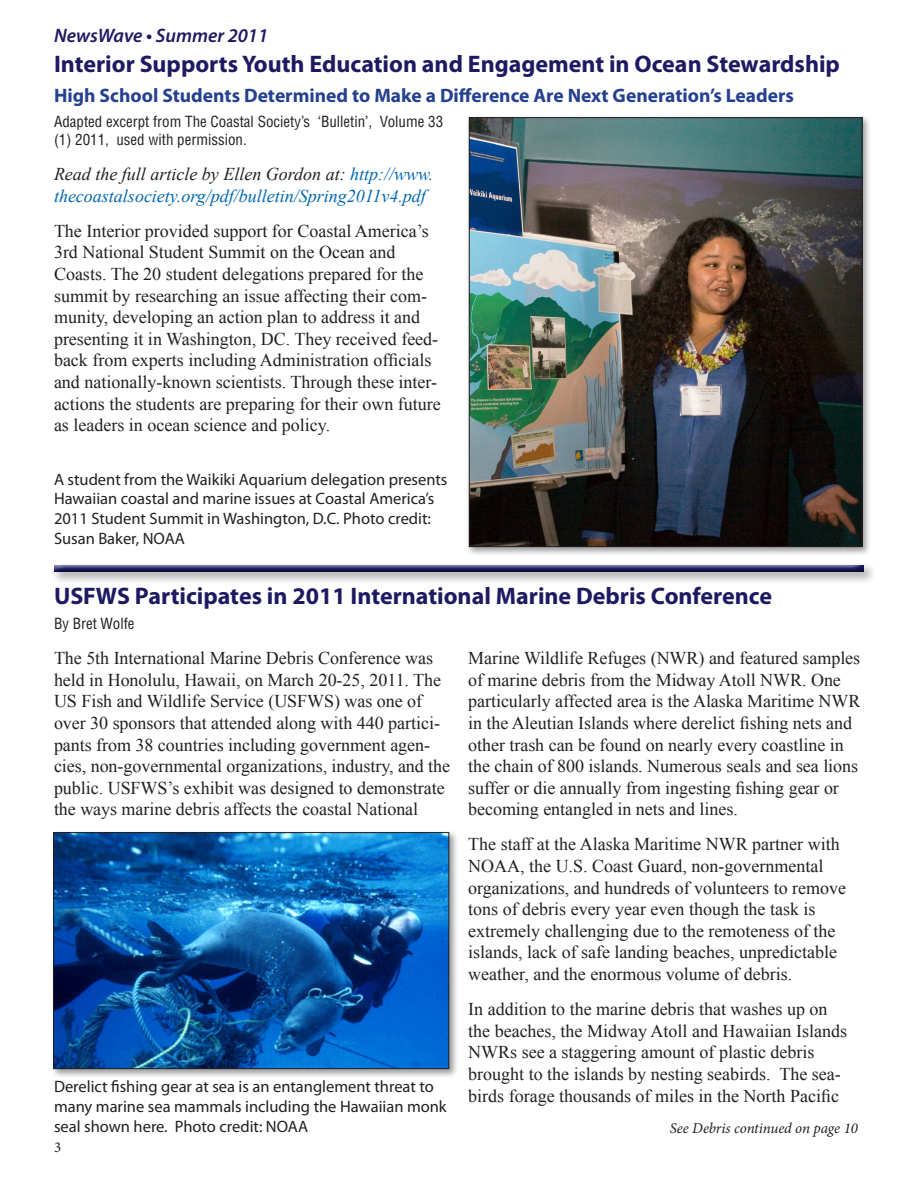
<style>
.page{position:relative;width:918px;height:1188px;background:#fff}
.page>*{position:absolute;margin:0;border:0;box-sizing:border-box;transform-origin:0 0}
.Heading_1{font:700 24px "Myriad Pro";color:#1d1a62}
.Heading_2{font:700 19.5px "Myriad Pro";color:#25408f}
.t1{font:italic 600 19.5px "Myriad Pro";color:#1d1a62}
.Body_copy{font:18px/21.6px "Times New Roman";color:#231f20}
.authors{font:italic 18px/21.6px "Times New Roman";color:#0067b1}
.photo_captions{font:16.5px/19.8px "Myriad Pro";color:#231f20}
.authors-2{font:condensed 15px/18px "Helvetica";color:#231f20}
.Continued____page{font:italic 15px "Minion Pro";letter-spacing:-.005em;color:#231f20}
.t2{font:15px "Minion Pro";color:#231f20}
.s1{color:#231f20}
</style>
<div class="page">
<div style="left:51px;top:562px;width:826px;height:23px;background:#231f20;opacity:.45"></div>
<div style="left:53px;top:563px;width:811px;height:8px;background:#fff"></div>
<div style="left:53px;top:564px;width:811px;height:8px;background:#231f20;opacity:.75"></div>
<div style="left:466px;top:114px;width:406px;height:442px;background:#231f20;opacity:.45"></div>
<img style="left:471px;top:119px;width:389px;height:426px">
<div style="left:50px;top:829px;width:409px;height:249px;background:#231f20;opacity:.45"></div>
<img style="left:55px;top:834px;width:392px;height:233px">
<div style="left:53px;top:832px;width:396px;height:237px;border:1px solid #231f20"></div>
<p class="t1" style="left:54px;top:23px;width:216px">NewsWave • Summer 2011</p>
<p class="Heading_1" style="left:54px;top:48px;width:787px">Interior Supports Youth Education and Engagement in Ocean Stewardship</p>
<p class="Heading_2" style="left:54px;top:83px;width:741px">High School Students Determined to Make a Difference Are Next Generation’s Leaders</p>
<p class="authors-2" style="left:54px;top:112px;width:391px">Adapted excerpt from The Coastal Society’s ‘Bulletin’, Volume 33 (1) 2011, used with permission.</p>
<p class="authors" style="left:54px;top:163px;width:381px"><span class="s1">Read the full article by Ellen Gordon at:</span> http://www. thecoastalsociety.org/pdf/bulletin/Spring2011v4.pdf</p>
<p class="Body_copy" style="left:54px;top:220px;width:388px">The Interior provided support for Coastal America’s 3rd National Student Summit on the Ocean and Coasts. The 20 student delegations prepared for the summit by researching an issue affecting their com&shy;munity, developing an action plan to address it and presenting it in Washington, DC. They received feed&shy;back from experts including Administration officials and nationally-known scientists. Through these inter&shy;actions the students are preparing for their own future as leaders in ocean science and policy.</p>
<p class="photo_captions" style="left:54px;top:469px;width:395px">A student from the Waikiki Aquarium delegation presents Hawaiian coastal and marine issues at Coastal America’s 2011 Student Summit in Washington, D.C. Photo credit:<br>Susan Baker, NOAA</p>
<p class="Heading_1" style="left:54px;top:581px;width:720px">USFWS Participates in 2011 International Marine Debris Conference</p>
<p class="authors-2" style="left:54px;top:615px;width:82px">By Bret Wolfe</p>
<p class="Body_copy" style="left:54px;top:647px;width:398px">The 5th International Marine Debris Conference was held in Honolulu, Hawaii, on March 20-25, 2011. The US Fish and Wildlife Service (USFWS) was one of over 30 sponsors that attended along with 440 partici&shy;pants from 38 countries including government agen&shy;cies, non-governmental organizations, industry, and the public. USFWS’s exhibit was designed to demonstrate the ways marine debris affects the coastal National</p>
<p class="Body_copy" style="left:468px;top:647px;width:394px">Marine Wildlife Refuges (NWR) and featured samples of marine debris from the Midway Atoll NWR. One particularly affected area is the Alaska Maritime NWR in the Aleutian Islands where derelict fishing nets and other trash can be found on nearly every coastline in the chain of 800 islands. Numerous seals and sea lions suffer or die annually from ingesting fishing gear or becoming entangled in nets and lines.</p>
<p class="Body_copy" style="left:468px;top:833px;width:380px">The staff at the Alaska Maritime NWR partner with NOAA, the U.S. Coast Guard, non-governmental organizations, and hundreds of volunteers to remove tons of debris every year even though the task is extremely challenging due to the remoteness of the islands, lack of safe landing beaches, unpredictable weather, and the enormous volume of debris.</p>
<p class="Body_copy" style="left:468px;top:998px;width:380px">In addition to the marine debris that washes up on the beaches, the Midway Atoll and Hawaiian Islands NWRs see a staggering amount of plastic debris brought to the islands by nesting seabirds. The sea&shy;birds forage thousands of miles in the North Pacific</p>
<p class="t2" style="left:54px;top:1137px;width:9px">3</p>
<p class="photo_captions" style="left:54px;top:1077px;width:394px">Derelict fishing gear at sea is an entanglement threat to many marine sea mammals including the Hawaiian monk seal shown here. Photo credit: NOAA</p>
<p class="Continued____page" style="left:670px;top:1118px;width:190px">See Debris continued on page 10</p>
</div>
